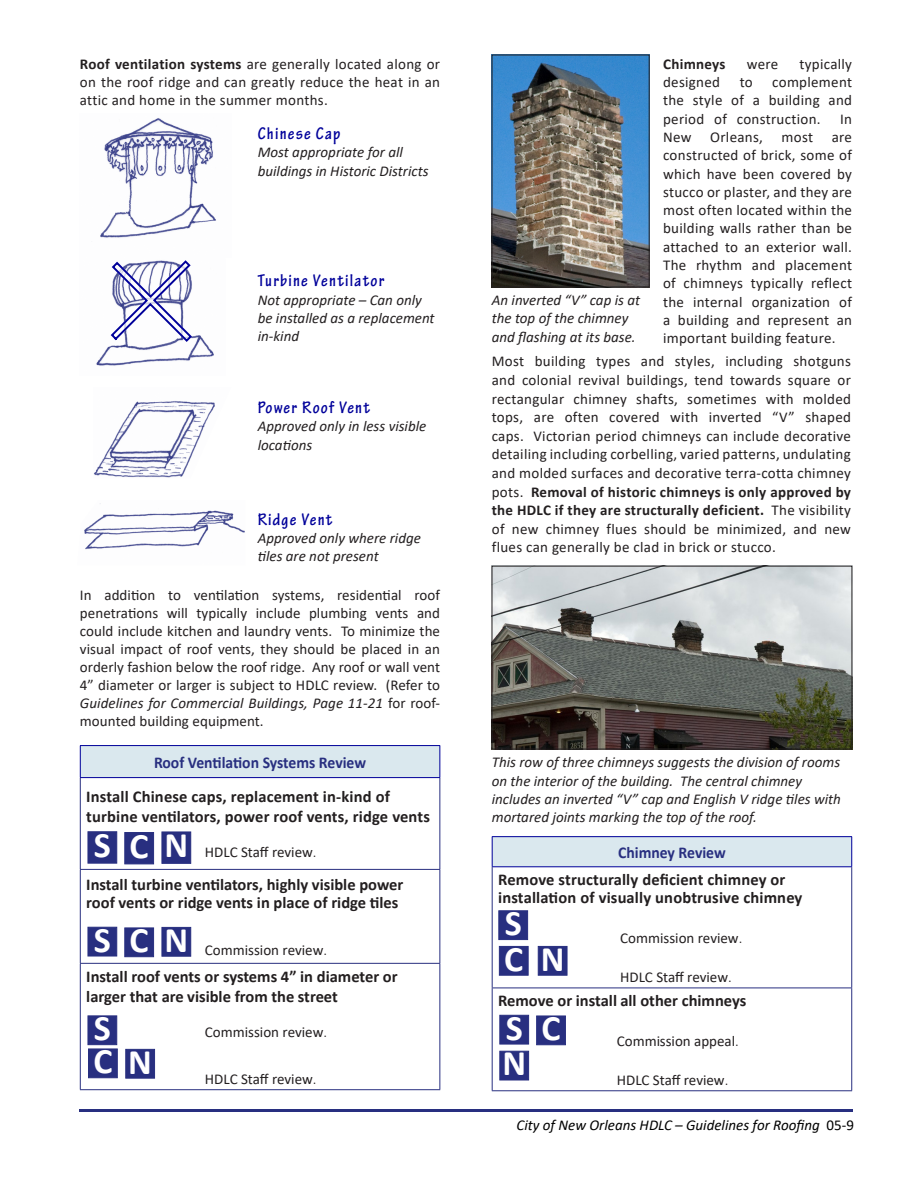
<style>
.page{position:relative;width:918px;height:1188px;background:#fff}
.page>*{position:absolute;margin:0;border:0;box-sizing:border-box;transform-origin:0 0}
.t1{font:700 36px/33.3px "Calibri";letter-spacing:.48em;color:#fff}
.t2{font:700 condensed 18px "Tekton Pro";letter-spacing:.07em;color:#00009a}
.t3{font:700 16.5px/18px "Calibri";color:#231f20}
.t4{font:700 16.5px "Calibri";letter-spacing:-.01em;color:#282f80;scale:.95 1}
.t5{font:15px/18.3px "Calibri";letter-spacing:.01em;color:#231f20;text-align:justify}
.t6{font:italic 15px/18.3px "Calibri";color:#231f20}
.t7{font:italic 15px "Calibri";color:#000}
.t8{font:700 15px "Calibri";color:#231f20}
.s1{font-weight:700}
.s2{font-style:italic}
.s3{font-weight:300}
.s4{font-style:normal}
</style>
<div class="page">
<hr style="left:79px;top:1109px;width:773px;height:2px;background:#282f80">
<div style="left:80px;top:746px;width:360px;height:32px;background:#dae8ee"></div>
<hr style="left:80px;top:745px;width:360px;height:1px;background:#00009a">
<hr style="left:80px;top:746px;width:1px;height:31px;background:#00009a">
<hr style="left:439px;top:746px;width:1px;height:31px;background:#00009a">
<hr style="left:80px;top:777px;width:360px;height:1px;background:#00009a">
<hr style="left:80px;top:778px;width:1px;height:91px;background:#282f80">
<hr style="left:439px;top:778px;width:1px;height:91px;background:#282f80">
<hr style="left:80px;top:869px;width:360px;height:1px;background:#282f80">
<hr style="left:80px;top:870px;width:1px;height:93px;background:#282f80">
<hr style="left:439px;top:870px;width:1px;height:93px;background:#282f80">
<hr style="left:80px;top:963px;width:360px;height:1px;background:#282f80">
<hr style="left:80px;top:964px;width:1px;height:125px;background:#282f80">
<hr style="left:439px;top:964px;width:1px;height:125px;background:#282f80">
<hr style="left:80px;top:1089px;width:360px;height:1px;background:#282f80">
<div style="left:88px;top:831px;width:29px;height:33px;background:#282f80;border:1px solid #282f80"></div>
<div style="left:124px;top:832px;width:30px;height:32px;background:#282f80;border:1px solid #282f80"></div>
<div style="left:162px;top:832px;width:29px;height:32px;background:#282f80;border:1px solid #282f80"></div>
<div style="left:88px;top:1015px;width:29px;height:30px;background:#282f80;border:1px solid #282f80"></div>
<div style="left:88px;top:1049px;width:30px;height:29px;background:#282f80;border:1px solid #282f80"></div>
<div style="left:125px;top:1049px;width:30px;height:30px;background:#282f80;border:1px solid #282f80"></div>
<div style="left:88px;top:927px;width:29px;height:29px;background:#282f80;border:1px solid #282f80"></div>
<div style="left:124px;top:928px;width:30px;height:29px;background:#282f80;border:1px solid #282f80"></div>
<div style="left:162px;top:927px;width:29px;height:30px;background:#282f80;border:1px solid #282f80"></div>
<img style="left:100px;top:118px;width:116px;height:120px">
<img style="left:96px;top:335px;width:118px;height:31px">
<img style="left:84px;top:503px;width:161px;height:47px">
<img style="left:93px;top:401px;width:122px;height:77px">
<svg style="left:109px;top:260px;width:84px;height:83px"></svg>
<div style="left:492px;top:837px;width:360px;height:30px;background:#dae8ee"></div>
<hr style="left:492px;top:836px;width:360px;height:1px;background:#00009a">
<svg style="left:492px;top:837px;width:1px;height:29px"></svg>
<svg style="left:851px;top:837px;width:1px;height:29px"></svg>
<hr style="left:492px;top:866px;width:360px;height:1px;background:#00009a">
<hr style="left:492px;top:867px;width:1px;height:121px;background:#282f80">
<hr style="left:851px;top:867px;width:1px;height:121px;background:#282f80">
<hr style="left:492px;top:988px;width:360px;height:1px;background:#282f80">
<hr style="left:492px;top:988px;width:1px;height:102px;background:#282f80">
<hr style="left:851px;top:988px;width:1px;height:102px;background:#282f80">
<hr style="left:492px;top:1090px;width:360px;height:1px;background:#282f80">
<div style="left:498px;top:910px;width:30px;height:30px;background:#282f80;border:1px solid #282f80"></div>
<div style="left:499px;top:946px;width:30px;height:30px;background:#282f80;border:1px solid #282f80"></div>
<div style="left:538px;top:946px;width:29px;height:30px;background:#282f80;border:1px solid #282f80"></div>
<div style="left:499px;top:1015px;width:30px;height:29px;background:#282f80;border:1px solid #282f80"></div>
<div style="left:536px;top:1016px;width:30px;height:29px;background:#282f80;border:1px solid #282f80"></div>
<div style="left:499px;top:1051px;width:30px;height:29px;background:#282f80;border:1px solid #282f80"></div>
<img style="left:494px;top:57px;width:153px;height:228px">
<div style="left:492px;top:55px;width:157px;height:232px;border:1px solid #231f20"></div>
<img style="left:494px;top:568px;width:356px;height:179px">
<div style="left:492px;top:566px;width:360px;height:183px;border:1px solid #231f20"></div>
<p class="t5" style="left:80px;top:54px;width:362px"><span class="s1">Roof ventilation systems</span> are generally located along or on the roof ridge and can greatly reduce the heat in an attic and home in the summer months.</p>
<p class="t2" style="left:258px;top:123px;width:84px">Chinese Cap</p>
<p class="t6" style="left:258px;top:143px;width:172px">Most appropriate for all buildings in Historic Districts</p>
<p class="t2" style="left:258px;top:270px;width:128px">Turbine Ventilator</p>
<p class="t6" style="left:258px;top:290px;width:178px">Not appropriate – Can only be installed as a replacement in-kind</p>
<p class="t2" style="left:258px;top:397px;width:114px">Power Roof Vent</p>
<p class="t6" style="left:258px;top:416px;width:170px">Approved only in less visible locations</p>
<p class="t2" style="left:258px;top:509px;width:76px">Ridge Vent</p>
<p class="t6" style="left:258px;top:528px;width:165px">Approved only where ridge tiles are not present</p>
<p class="t5" style="left:80px;top:586px;width:362px">In addition to ventilation systems, residential roof penetrations will typically include plumbing vents and could include kitchen and laundry vents. To minimize the visual impact of roof vents, they should be placed in an orderly fashion below the roof ridge. Any roof or wall vent 4” diameter or larger is subject to HDLC review. (Refer to <span class="s2">Guidelines for Commercial Buildings, Page 11-21</span> for roof&shy;mounted building equipment.</p>
<p class="t4" style="left:154px;top:751px;width:225px">Roof Ventilation Systems Review</p>
<p class="t3" style="left:86px;top:787px;width:345px;line-height:19.5px">Install Chinese caps, replacement in-kind of turbine ventilators, power roof vents, ridge vents</p>
<p class="t5" style="left:205px;top:843px;width:113px">HDLC Staff review<span class="s3">.</span></p>
<p class="t3" style="left:86px;top:876px;width:319px">Install turbine ventilators, highly visible power roof vents or ridge vents in place of ridge tiles</p>
<p class="t5" style="left:205px;top:940px;width:124px">Commission review<span class="s3">.</span></p>
<p class="t3" style="left:86px;top:966px;width:313px;line-height:19.8px">Install roof vents or systems 4” in diameter or larger that are visible from the street</p>
<p class="t5" style="left:205px;top:1023px;width:124px">Commission review<span class="s3">.</span></p>
<p class="t5" style="left:205px;top:1069px;width:113px">HDLC Staff review<span class="s3">.</span></p>
<h1 class="t1" style="left:94px;top:828px;width:96px">SCN</h1>
<h1 class="t1" style="left:94px;top:923px;width:96px">SCN</h1>
<h1 class="t1" style="left:93px;top:1011px;width:60px">S<br>C N</h1>
<p class="t8" style="left:663px;top:53px;width:64px">Chimneys</p>
<p class="t5" style="left:747px;top:54px;width:33px">were</p>
<p class="t5" style="left:800px;top:54px;width:54px">typically</p>
<p class="t5" style="left:663px;top:73px;width:59px">designed</p>
<p class="t5" style="left:740px;top:73px;width:15px">to</p>
<p class="t5" style="left:663px;top:73px;width:190px;text-indent:109px">complement the style of a building and period of construction.</p>
<p class="t5" style="left:663px;top:109px;width:191px;text-indent:177px">In New Orleans, most are constructed of brick, some of which have been covered by stucco or plaster, and they are most often located within the building walls rather than be attached to an exterior wall.<br>The rhythm and placement of chimneys typically reflect the internal organization of a building and represent an important building feature.</p>
<p class="t5" style="left:492px;top:352px;width:361px">Most building types and styles, including shotguns and colonial revival buildings, tend towards square or rectangular chimney shafts, sometimes with molded tops, are often covered with inverted “V” shaped caps. Victorian period chimneys can include decorative detailing including corbelling, varied patterns, undulating and molded surfaces and decorative terra-cotta chimney pots. <span class="s1">Removal of historic chimneys is only approved by the HDLC if they are structurally deficient.</span> The visibility of new chimney flues should be minimized, and new flues can generally be clad in brick or stucco.</p>
<p class="t6" style="left:492px;top:290px;width:150px">An inverted “V” cap is at the top of the chimney and flashing at its base.</p>
<p class="t6" style="left:492px;top:752px;width:351px">This row of three chimneys suggests the division of rooms on the interior of the building. The central chimney includes an inverted “V” cap and English V ridge tiles with mortared joints marking the top of the roof.</p>
<p class="t4" style="left:618px;top:841px;width:115px">Chimney Review</p>
<p class="t3" style="left:498px;top:870px;width:306px">Remove structurally deficient chimney or installation of visually unobtrusive chimney</p>
<p class="t5" style="left:620px;top:928px;width:124px">Commission review<span class="s3">.</span></p>
<p class="t5" style="left:620px;top:967px;width:113px">HDLC Staff review<span class="s3">.</span></p>
<p class="t3" style="left:498px;top:992px;width:250px">Remove or install all other chimneys</p>
<p class="t5" style="left:617px;top:1031px;width:124px">Commission appeal<span class="s3">.</span></p>
<p class="t5" style="left:617px;top:1070px;width:113px">HDLC Staff review<span class="s3">.</span></p>
<h1 class="t1" style="left:504px;top:905px;width:62px;line-height:35.7px">S<br>C N</h1>
<h1 class="t1" style="left:502px;top:1010px;width:60px;line-height:35.5px">S C<br>N</h1>
<p class="t7" style="left:517px;top:1115px;width:339px">City of New Orleans HDLC – Guidelines for Roofing <span class="s4">05-9</span></p>
</div>
